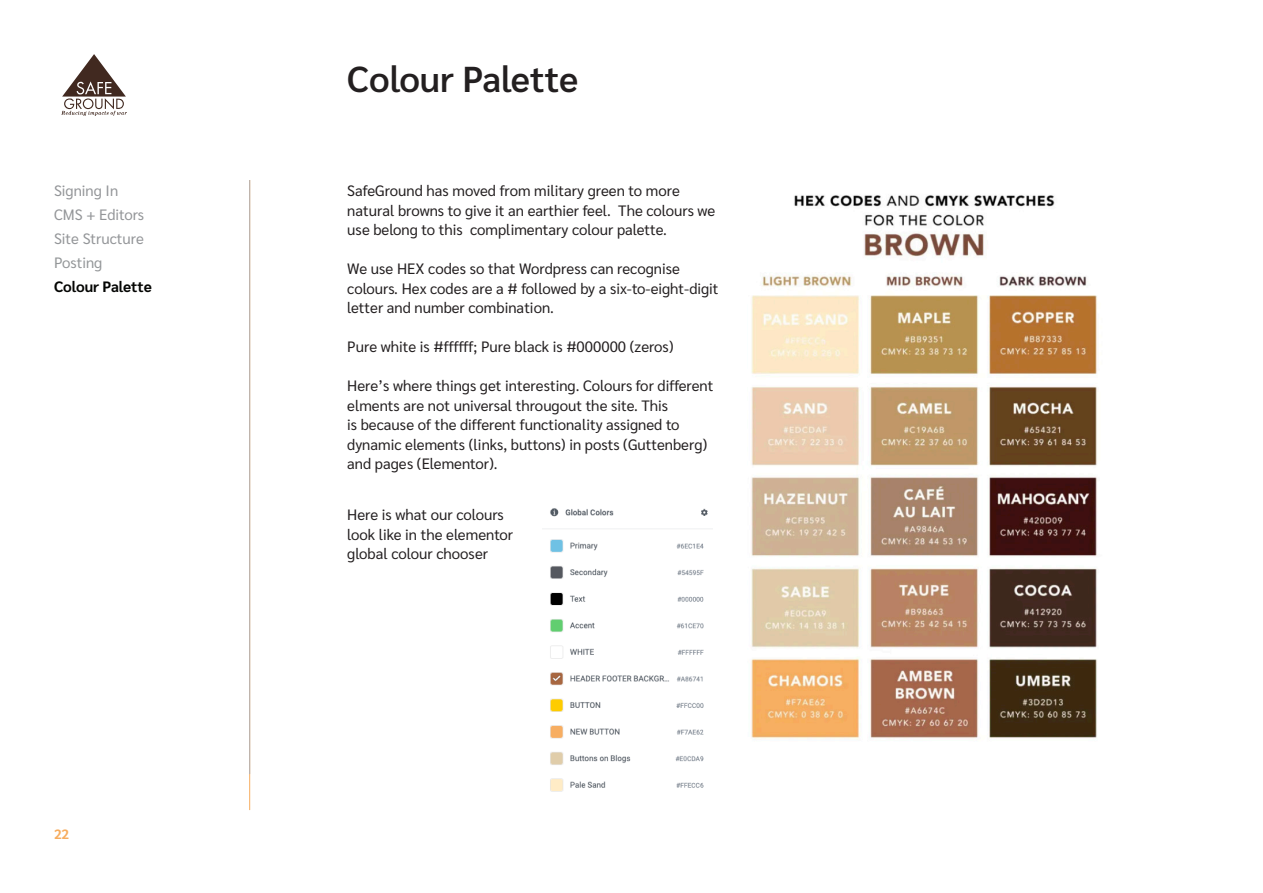
<style>
.page{position:relative;width:1263px;height:893px;background:#fff}
.page>*{position:absolute;margin:0;border:0;box-sizing:border-box;transform-origin:0 0}
.t1{font:600 36px "Sarabun";color:#231f20}
.Body_text{font:15px/19.5px "Sarabun";color:#231f20}
.Side_bar{font:15px "Sarabun";color:#939598}
.t2{font:700 15px "Sarabun";color:#040503}
.t3{font:15px "Sarabun";color:#939698}
.t4{font:700 13.5px "Sarabun";color:#f7ad5f}
</style>
<div class="page">
<svg style="left:61px;top:54px;width:66px;height:62px"></svg>
<hr style="left:249px;top:180px;width:1px;height:630px;background:#f7ad5f">
<hr style="left:249px;top:180px;width:1px;height:594px;background:#b2b3b7">
<img style="left:751px;top:195px;width:346px;height:545px">
<img style="left:543px;top:508px;width:170px;height:284px">
<p class="Side_bar" style="left:54px;top:182px;width:66px">Signing In</p>
<p class="Side_bar" style="left:54px;top:206px;width:92px">CMS + Editors</p>
<p class="Side_bar" style="left:54px;top:230px;width:91px">Site Structure</p>
<p class="t3" style="left:54px;top:254px;width:50px">Posting</p>
<p class="t2" style="left:54px;top:278px;width:99px">Colour Palette</p>
<p class="t4" style="left:54px;top:826px;width:17px">22</p>
<h1 class="t1" style="left:347px;top:59px;width:233px">Colour Palette</h1>
<p class="Body_text" style="left:347px;top:181px;width:370px">SafeGround has moved from military green to more natural browns to give it an earthier feel. The colours we use belong to this complimentary colour palette.</p>
<p class="Body_text" style="left:347px;top:259px;width:373px">We use HEX codes so that Wordpress can recognise colours. Hex codes are a # followed by a six-to-eight-digit letter and number combination.</p>
<p class="Body_text" style="left:347px;top:337px;width:328px">Pure white is #ffffff; Pure black is #000000 (zeros)</p>
<p class="Body_text" style="left:347px;top:376px;width:368px">Here’s where things get interesting. Colours for different elments are not universal througout the site. This<br>is because of the different functionality assigned to dynamic elements (links, buttons) in posts (Guttenberg) and pages (Elementor).</p>
<p class="Body_text" style="left:347px;top:505px;width:167px">Here is what our colours look like in the elementor global colour chooser</p>
</div>
